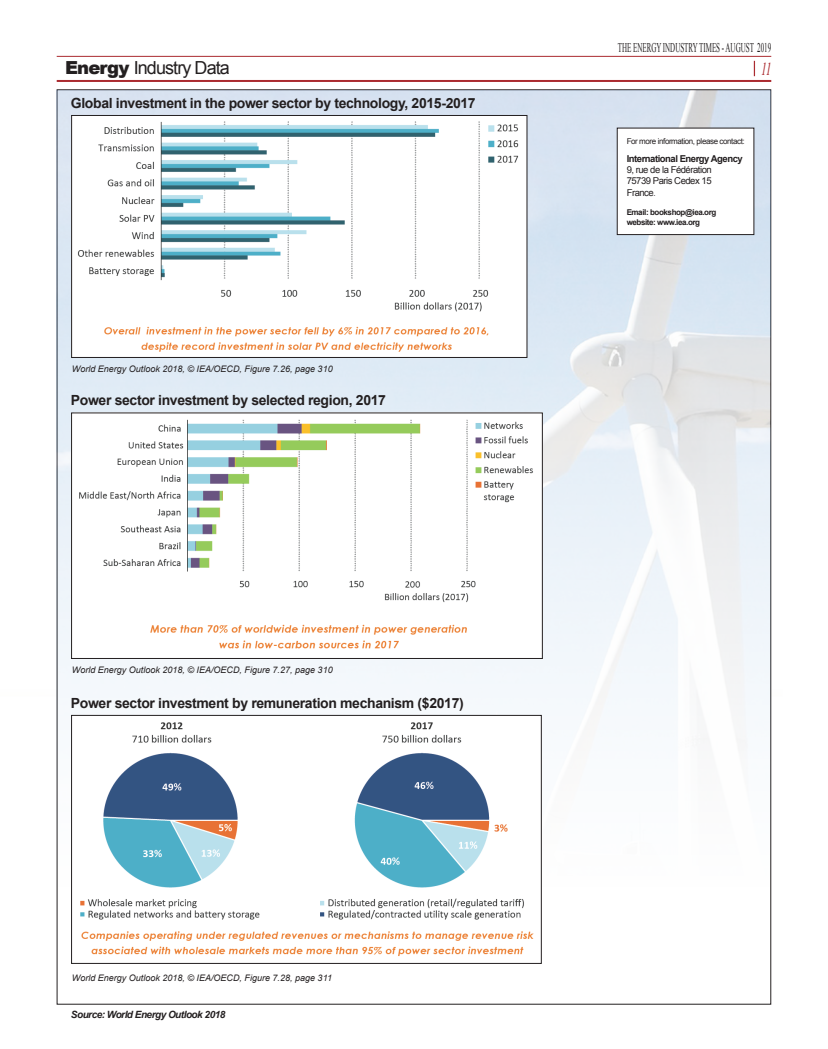
<style>
.page{position:relative;width:828px;height:1049px;background:#fff}
.page>*{position:absolute;margin:0;border:0;box-sizing:border-box;transform-origin:0 0}
.t1{font:18px "Arial";letter-spacing:-.05em;color:#231f20}
.t2{font:italic 18px "Times New Roman";color:#ab2b30;scale:.62 1}
.t3{font:700 14px "Arial";letter-spacing:-.025em;color:#231f20}
.t4{font:13.3px "Times New Roman";color:#231f20;scale:.53 1}
.t5{font:italic 700 10px "Arial";letter-spacing:-.05em;color:#231f20}
.t6{font:9.5px/11.4px "Arial";letter-spacing:-.05em;color:#231f20;text-align:justify}
.t7{font:700 9.5px "Arial";letter-spacing:-.05em;color:#231f20}
.t8{font:italic 9px "Arial";color:#231f20}
.t9{font:700 8px/9.6px "Arial";letter-spacing:-.05em;color:#231f20}
.t10{font:8px "Arial";letter-spacing:-.05em;color:#231f20}
.s1{font-weight:900}
.s2{font-size:8px}
</style>
<div class="page">
<img style="left:57px;top:91px;width:713px;height:910px">
<hr style="left:57px;top:80px;width:714px;height:2px;background:#ab2b30">
<hr style="left:57px;top:56px;width:714px;height:1px;background:#ab2b30">
<svg style="left:754px;top:61px;width:1px;height:15px"></svg>
<img style="left:73px;top:117px;width:452px;height:239px">
<div style="left:71px;top:115px;width:456px;height:243px;border:1px solid #231f20"></div>
<img style="left:74px;top:415px;width:466px;height:240px">
<div style="left:71px;top:413px;width:471px;height:246px;border:1px solid #231f20"></div>
<img style="left:79px;top:717px;width:460px;height:244px">
<div style="left:71px;top:715px;width:470px;height:248px;border:1px solid #231f20"></div>
<div style="left:617px;top:128px;width:137px;height:107px;background:#fff"></div>
<div style="left:617px;top:128px;width:137px;height:107px;border:1px solid #231f20"></div>
<h3 class="t4" style="left:618px;top:39px;width:291px">THE ENERGY INDUSTRY TIMES - AUGUST 2019</h3>
<h1 class="t1" style="left:65px;top:56px;width:166px"><span class="s1">Energy</span> Industry Data</h1>
<h1 class="t2" style="left:761px;top:57px;width:18px">11</h1>
<h2 class="t3" style="left:71px;top:94px;width:406px">Global investment in the power sector by technology, 2015-2017</h2>
<p class="t8" style="left:72px;top:363px;width:262px">World Energy Outlook 2018, © IEA/OECD, Figure 7.26, page 310</p>
<h2 class="t3" style="left:71px;top:391px;width:317px">Power sector investment by selected region, 2017</h2>
<p class="t8" style="left:72px;top:664px;width:262px">World Energy Outlook 2018, © IEA/OECD, Figure 7.27, page 310</p>
<h2 class="t3" style="left:71px;top:693px;width:394px">Power sector investment by remuneration mechanism ($2017)</h2>
<p class="t8" style="left:72px;top:972px;width:262px">World Energy Outlook 2018, © IEA/OECD, Figure 7.28, page 311</p>
<p class="t5" style="left:71px;top:1008px;width:156px">Source: World Energy Outlook 2018</p>
<p class="t10" style="left:626px;top:136px;width:120px">For more information, please contact:</p>
<p class="t7" style="left:626px;top:152px;width:118px">International Energy Agency</p>
<p class="t6" style="left:626px;top:164px;width:87px">9, rue de la Fédération 75739 Paris Cedex 15<br>France<span class="s2">.</span></p>
<p class="t9" style="left:626px;top:208px;width:91px">Email: bookshop@iea.org website: www.iea.org</p>
</div>
